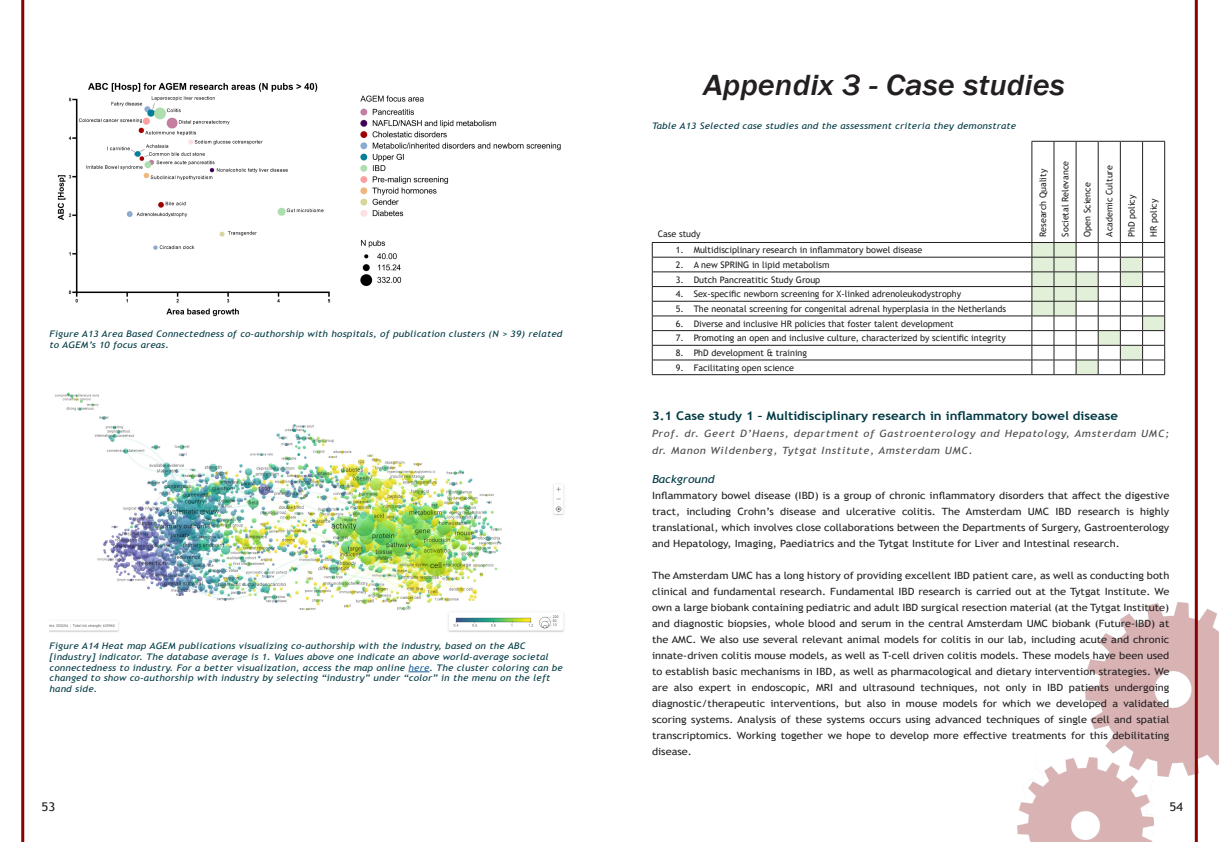
<style>
.page{position:relative;width:1219px;height:842px;background:#fff}
.page>*{position:absolute;margin:0;border:0;box-sizing:border-box;transform-origin:0 0}
.t1{font:italic 500 30px "Franklin Gothic";color:#231f20;scale:1.1 1}
.Titel_1{font:700 12px "Trebuchet MS";color:#003a44;scale:1.1 1}
.t2{font:12px "Trebuchet MS";color:#231f20;scale:1.1 1}
.Titel_2{font:italic 11px "Trebuchet MS";color:#003a44;scale:1.1 1}
.Basis_alinea{font:10px/16px "Trebuchet MS";color:#231f20;text-align:justify;scale:1.1 1}
.ondertitel{font:italic 10px/17px "Trebuchet MS";letter-spacing:.06em;color:#4b4c4d;scale:1.1 1}
.t3{font:italic 9px/10.8px "Trebuchet MS";letter-spacing:.02em;color:#003a44;scale:1.1 1}
.t4{font:9px "Trebuchet MS";color:#231f20}
.s1{color:#175d9e}
</style>
<div class="page">
<img style="left:1018px;top:758px;width:136px;height:84px">
<img style="left:1085px;top:602px;width:134px;height:175px">
<hr style="left:1195px;top:0;width:3px;height:842px;background:#8b0202">
<hr style="left:21px;top:0;width:3px;height:842px;background:#8b0202">
<img style="left:57px;top:82px;width:504px;height:235px">
<img style="left:50px;top:392px;width:514px;height:240px">
<svg style="left:408px;top:671px;width:22px;height:1px"></svg>
<svg style="left:1032px;top:141px;width:133px;height:1px"></svg>
<hr style="left:652px;top:242px;width:380px;height:1px;background:#231f20">
<hr style="left:652px;top:257px;width:380px;height:1px;background:#231f20">
<hr style="left:652px;top:272px;width:380px;height:1px;background:#231f20">
<hr style="left:652px;top:286px;width:380px;height:1px;background:#231f20">
<hr style="left:652px;top:301px;width:380px;height:1px;background:#231f20">
<hr style="left:652px;top:316px;width:380px;height:1px;background:#231f20">
<hr style="left:652px;top:330px;width:380px;height:1px;background:#231f20">
<hr style="left:652px;top:345px;width:380px;height:1px;background:#231f20">
<hr style="left:652px;top:360px;width:380px;height:1px;background:#231f20">
<hr style="left:652px;top:374px;width:380px;height:1px;background:#231f20">
<svg style="left:652px;top:243px;width:1px;height:131px"></svg>
<hr style="left:1032px;top:142px;width:1px;height:100px;background:#231f20">
<hr style="left:1054px;top:142px;width:1px;height:100px;background:#231f20">
<hr style="left:1076px;top:142px;width:1px;height:100px;background:#231f20">
<hr style="left:1098px;top:142px;width:1px;height:100px;background:#231f20">
<hr style="left:1120px;top:142px;width:1px;height:100px;background:#231f20">
<hr style="left:1142px;top:142px;width:1px;height:100px;background:#231f20">
<hr style="left:1164px;top:142px;width:1px;height:100px;background:#231f20">
<svg style="left:1032px;top:242px;width:133px;height:133px"></svg>
<p class="t3" style="left:50px;top:328px;width:468px">Figure A13 Area Based Connectedness of co-authorship with hospitals, of publication clusters (N &gt; 39) related to AGEM’s 10 focus areas.</p>
<p class="t3" style="left:50px;top:640px;width:468px">Figure A14 Heat map AGEM publications visualizing co-authorship with the industry, based on the ABC [industry] indicator. The database average is 1. Values above one indicate an above world-average societal connectedness to industry. For a better visualization, access the map online <span class="s1">here</span>. The cluster coloring can be changed to show co-authorship with industry by selecting “industry” under “color” in the menu on the left hand side.</p>
<p class="t1" style="left:703px;top:66px;width:331px">Appendix 3 - Case studies</p>
<p class="t3" style="left:652px;top:121px;width:332px">Table A13 Selected case studies and the assessment criteria they demonstrate</p>
<p class="t4" style="left:658px;top:228px;width:44px">Case study</p>
<p class="t4" style="left:1037px;top:237px;width:69px;rotate:-90deg">Research Quality</p>
<p class="t4" style="left:1059px;top:237px;width:77px;rotate:-90deg">Societal Relevance</p>
<p class="t4" style="left:1082px;top:237px;width:56px;rotate:-90deg">Open Science</p>
<p class="t4" style="left:1104px;top:237px;width:73px;rotate:-90deg">Academic Culture</p>
<p class="t4" style="left:1126px;top:237px;width:43px;rotate:-90deg">PhD policy</p>
<p class="t4" style="left:1148px;top:237px;width:39px;rotate:-90deg">HR policy</p>
<p class="t4" style="left:676px;top:244px;width:248px">1. Multidisciplinary research in inflammatory bowel disease</p>
<p class="t4" style="left:676px;top:259px;width:155px">2. A new SPRING in lipid metabolism</p>
<p class="t4" style="left:676px;top:274px;width:146px">3. Dutch Pancreatitic Study Group</p>
<p class="t4" style="left:676px;top:288px;width:287px">4. Sex-specific newborn screening for X-linked adrenoleukodystrophy</p>
<p class="t4" style="left:676px;top:303px;width:332px">5. The neonatal screening for congenital adrenal hyperplasia in the Netherlands</p>
<p class="t4" style="left:676px;top:318px;width:280px">6. Diverse and inclusive HR policies that foster talent development</p>
<p class="t4" style="left:676px;top:332px;width:332px">7. Promoting an open and inclusive culture, characterized by scientific integrity</p>
<p class="t4" style="left:676px;top:347px;width:133px">8. PhD development &amp; training</p>
<p class="t4" style="left:676px;top:362px;width:120px">9. Facilitating open science</p>
<p class="Titel_1" style="left:652px;top:408px;width:425px">3.1 Case study 1 – Multidisciplinary research in inflammatory bowel disease</p>
<p class="ondertitel" style="left:652px;top:425px;width:472px">Prof. dr. Geert D’Haens, department of Gastroenterology and Hepatology, Amsterdam UMC; dr. Manon Wildenberg, Tytgat Institute, Amsterdam UMC.</p>
<p class="Titel_2" style="left:652px;top:472px;width:58px">Background</p>
<p class="Basis_alinea" style="left:652px;top:487px;width:472px">Inflammatory bowel disease (IBD) is a group of chronic inflammatory disorders that affect the digestive tract, including Crohn’s disease and ulcerative colitis. The Amsterdam UMC IBD research is highly translational, which involves close collaborations between the Departments of Surgery, Gastroenterology and Hepatology, Imaging, Paediatrics and the Tytgat Institute for Liver and Intestinal research.</p>
<p class="Basis_alinea" style="left:652px;top:567px;width:472px">The Amsterdam UMC has a long history of providing excellent IBD patient care, as well as conducting both clinical and fundamental research. Fundamental IBD research is carried out at the Tytgat Institute. We own a large biobank containing pediatric and adult IBD surgical resection material (at the Tytgat Institute) and diagnostic biopsies, whole blood and serum in the central Amsterdam UMC biobank (Future-IBD) at the AMC. We also use several relevant animal models for colitis in our lab, including acute and chronic innate-driven colitis mouse models, as well as T-cell driven colitis models. These models have been used to establish basic mechanisms in IBD, as well as pharmacological and dietary intervention strategies. We are also expert in endoscopic, MRI and ultrasound techniques, not only in IBD patients undergoing diagnostic/therapeutic interventions, but also in mouse models for which we developed a validated scoring systems. Analysis of these systems occurs using advanced techniques of single cell and spatial transcriptomics. Working together we hope to develop more effective treatments for this debilitating disease.</p>
<p class="t2" style="left:41px;top:799px;width:14px">53</p>
<p class="t2" style="left:1169px;top:799px;width:14px">54</p>
</div>
